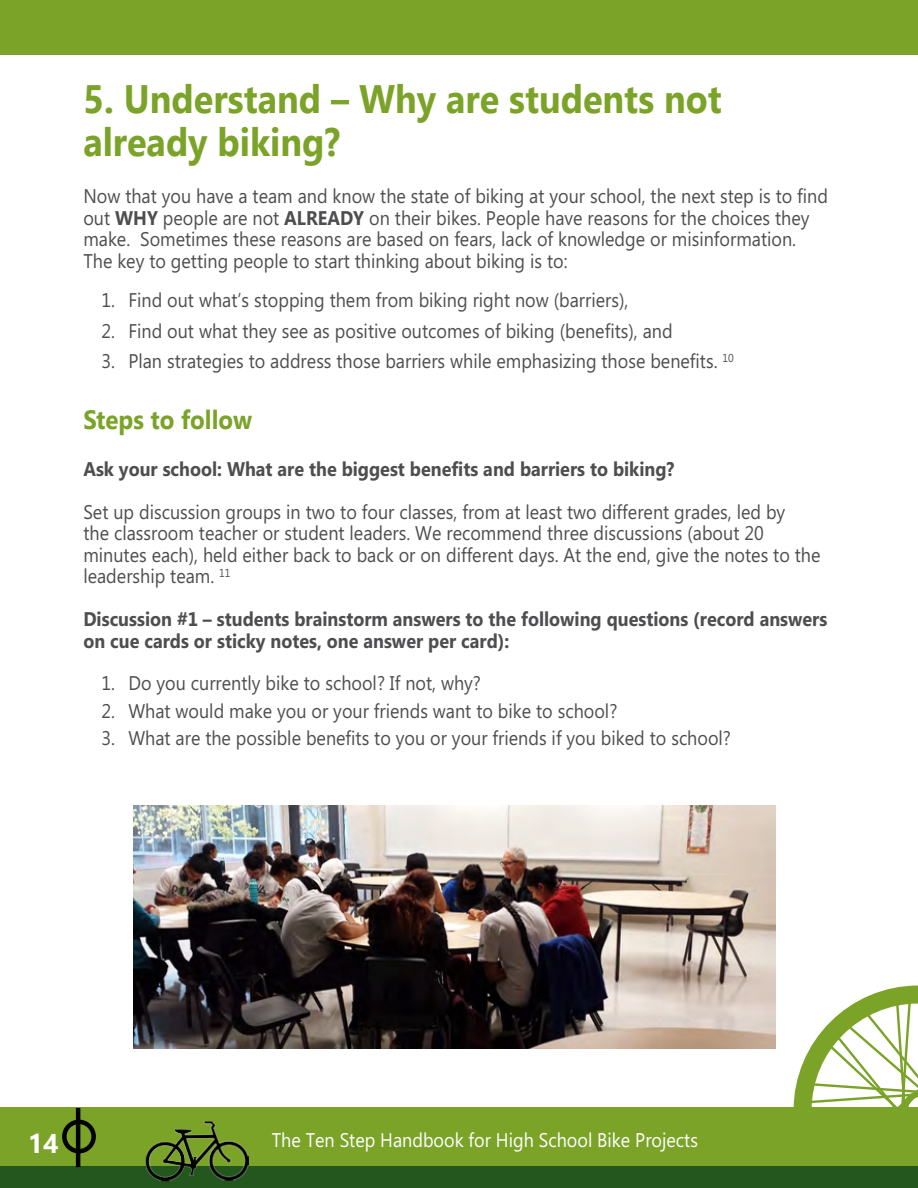
<style>
.page{position:relative;width:918px;height:1188px;background:#fff}
.page>*{position:absolute;margin:0;border:0;box-sizing:border-box;transform-origin:0 0}
.t1{font:700 39.6px/43.2px "Gadugi";color:#7aa328;scale:.91 1}
.t2{font:700 27px "Gadugi";color:#fff}
.t3{font:700 26.4px "Gadugi";color:#7aa328;scale:.91 1}
.t4{font:19.8px/21.6px "Microsoft Phags Pa";color:#4e4e50;scale:.91 1}
.t5{font:700 19.8px/21.6px "Microsoft Phags Pa";color:#4e4e50;scale:.91 1}
.t6{font:19.8px "Microsoft Phags Pa";color:#fff;scale:.91 1}
.s1{font-weight:700}
</style>
<div class="page">
<svg style="left:794px;top:986px;width:124px;height:121px"></svg>
<div style="left:0;top:1107px;width:918px;height:59px;background:#7aa328"></div>
<div style="left:0;top:1166px;width:918px;height:22px;background:#23571d"></div>
<img style="left:146px;top:1121px;width:103px;height:60px">
<hr style="left:76px;top:1108px;width:4px;height:59px;background:#000">
<div style="left:62px;top:1120px;width:34px;height:33px;border:4px solid #000;border-radius:50%"></div>
<div style="left:0;top:0;width:918px;height:55px;background:#7aa328"></div>
<img style="left:134px;top:805px;width:642px;height:243px">
<h1 class="t1" style="left:83px;top:77px;width:703px">5. Understand – Why are students not already biking?</h1>
<p class="t4" style="left:83px;top:184px;width:820px">Now that you have a team and know the state of biking at your school, the next step is to find out <span class="s1">WHY</span> people are not <span class="s1">ALREADY</span> on their bikes. People have reasons for the choices they make. Sometimes these reasons are based on fears, lack of knowledge or misinformation.<br>The key to getting people to start thinking about biking is to:</p>
<p class="t4" style="left:101px;top:289px;width:581px">1. Find out what’s stopping them from biking right now (barriers),</p>
<p class="t4" style="left:101px;top:319px;width:629px">2. Find out what they see as positive outcomes of biking (benefits), and</p>
<p class="t4" style="left:101px;top:350px;width:696px">3. Plan strategies to address those barriers while emphasizing those benefits. <sup>10</sup></p>
<h3 class="t3" style="left:83px;top:404px;width:187px">Steps to follow</h3>
<p class="t5" style="left:83px;top:457px;width:651px">Ask your school: What are the biggest benefits and barriers to biking?</p>
<p class="t4" style="left:83px;top:500px;width:812px">Set up discussion groups in two to four classes, from at least two different grades, led by<br>the classroom teacher or student leaders. We recommend three discussions (about 20 minutes each), held either back to back or on different days. At the end, give the notes to the leadership team. <sup>11</sup></p>
<p class="t5" style="left:83px;top:607px;width:819px">Discussion #1 – students brainstorm answers to the following questions (record answers on cue cards or sticky notes, one answer per card):</p>
<p class="t4" style="left:101px;top:671px;width:419px">1. Do you currently bike to school? If not, why?</p>
<p class="t4" style="left:101px;top:699px;width:569px">2. What would make you or your friends want to bike to school?</p>
<p class="t4" style="left:101px;top:727px;width:693px">3. What are the possible benefits to you or your friends if you biked to school?</p>
<h2 class="t2" style="left:28px;top:1127px;width:33px">14</h2>
<p class="t6" style="left:272px;top:1126px;width:470px">The Ten Step Handbook for High School Bike Projects</p>
</div>
